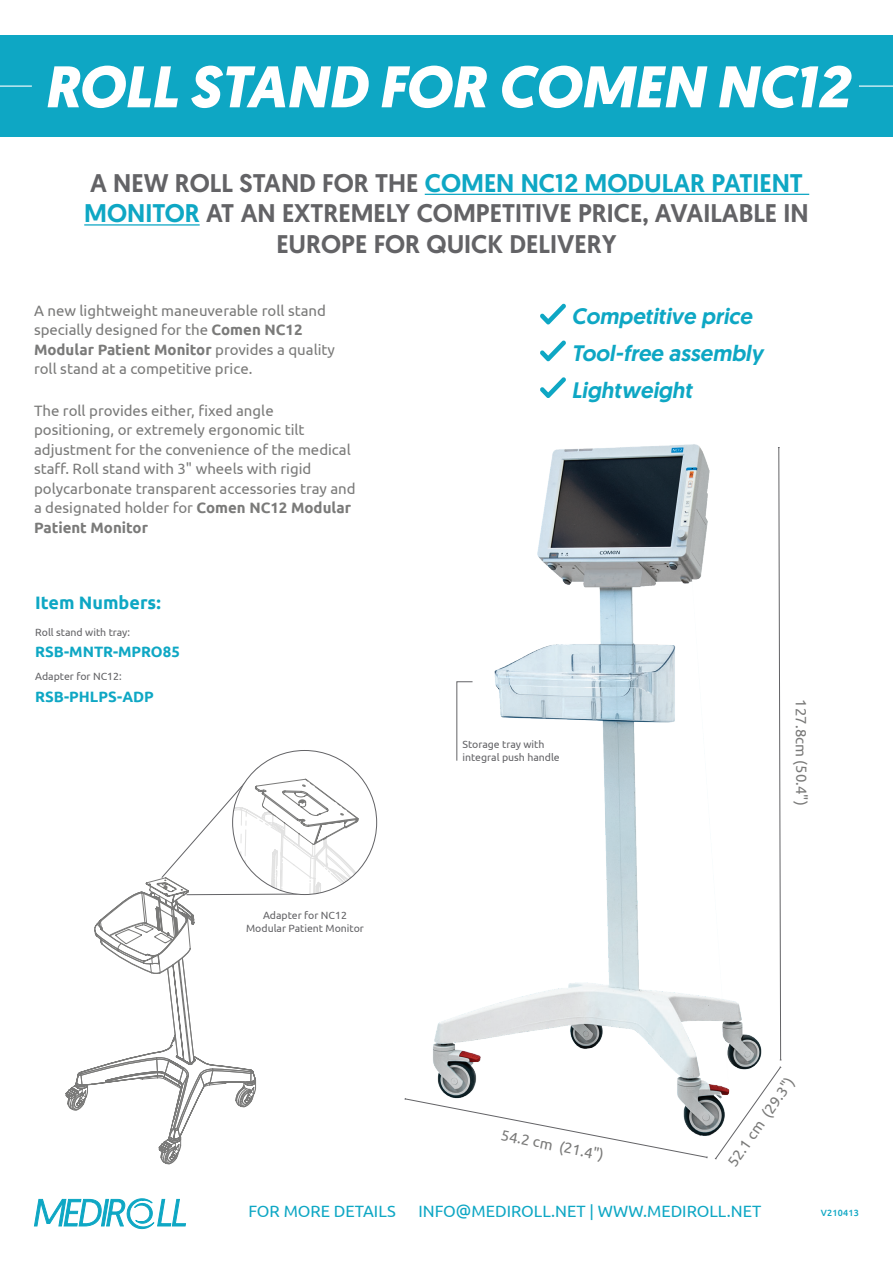
<style>
.page{position:relative;width:893px;height:1263px;background:#fff}
.page>*{position:absolute;margin:0;border:0;box-sizing:border-box;transform-origin:0 0}
.t1{font:italic 700 58.5px "Geomanist";color:#fff}
.t2{font:500 25.5px/30.6px "Geomanist";color:#636366;text-align:center}
.t3{font:italic 500 22.35px/36.8px "Geomanist";color:#0ea7c4}
.t4{font:700 18px "Ubuntu";color:#0ea7c4}
.t5{font:16.35px "Ubuntu";color:#0ea7c4}
.t6{font:15px/19.5px "Ubuntu";color:#7a7a79}
.t7{font:700 15px "Ubuntu";color:#0ea7c4}
.t8{font:10.5px/12.6px "Ubuntu";color:#636366}
.t9{font:500 9px "Ubuntu";letter-spacing:.025em;color:#0ea7c4}
.s1{color:#0ea7c4}
.s2{font-weight:700}
</style>
<div class="page">
<img style="left:433px;top:444px;width:281px;height:715px">
<svg style="left:405px;top:1098px;width:303px;height:60px"></svg>
<svg style="left:714px;top:447px;width:68px;height:713px"></svg>
<svg style="left:456px;top:681px;width:17px;height:80px"></svg>
<hr style="left:425px;top:194px;width:384px;height:1px;background:#0ea7c4">
<hr style="left:84px;top:224px;width:116px;height:2px;background:#0ea7c4">
<div style="left:0;top:36px;width:893px;height:101px;background:#0ea7c4"></div>
<hr style="left:859px;top:86px;width:34px;height:1px;background:#fff">
<hr style="left:0;top:86px;width:32px;height:1px;background:#fff">
<svg style="left:540px;top:304px;width:26px;height:20px"></svg>
<svg style="left:540px;top:341px;width:26px;height:20px"></svg>
<svg style="left:540px;top:377px;width:26px;height:21px"></svg>
<svg style="left:34px;top:1198px;width:152px;height:31px"></svg>
<svg style="left:66px;top:1082px;width:116px;height:83px"></svg>
<svg style="left:76px;top:750px;width:301px;height:389px"></svg>
<h1 class="t1" style="left:44px;top:48px;width:807px">ROLL STAND FOR COMEN NC12</h1>
<h2 class="t2" style="left:84px;top:167px;width:726px">A NEW ROLL STAND FOR THE <span class="s1">COMEN NC12 MODULAR PATIENT<br>MONITOR</span> AT AN EXTREMELY COMPETITIVE PRICE, AVAILABLE IN<br>EUROPE FOR QUICK DELIVERY</h2>
<p class="t6" style="left:34px;top:300px;width:303px">A new lightweight maneuverable roll stand specially designed for the <span class="s2">Comen NC12<br>Modular Patient Monitor</span> provides a quality roll stand at a competitive price.</p>
<p class="t6" style="left:34px;top:400px;width:323px">The roll provides either, fixed angle positioning, or extremely ergonomic tilt adjustment for the convenience of the medical staff. Roll stand with 3" wheels with rigid polycarbonate transparent accessories tray and a designated holder for <span class="s2">Comen NC12 Modular Patient Monitor</span></p>
<p class="t4" style="left:35px;top:592px;width:127px">Item Numbers:</p>
<p class="t8" style="left:35px;top:625px;width:96px">Roll stand with tray:</p>
<p class="t7" style="left:35px;top:643px;width:146px">RSB-MNTR-MPRO85</p>
<p class="t8" style="left:35px;top:670px;width:88px">Adapter for NC12:</p>
<p class="t7" style="left:35px;top:687px;width:120px">RSB-PHLPS-ADP</p>
<p class="t8" style="left:246px;top:909px;width:119px;text-align:center">Adapter for NC12<br>Modular Patient Monitor</p>
<h3 class="t3" style="left:571px;top:298px;width:193px">Competitive price<br>Tool-free assembly<br>Lightweight</h3>
<p class="t8" style="left:462px;top:738px;width:99px">Storage tray with integral push handle</p>
<p class="t6" style="left:811px;top:699px;width:107px;rotate:90deg">127.8cm )50.4 ("</p>
<p class="t5" style="left:248px;top:1202px;width:149px">FOR MORE DETAILS</p>
<p class="t6" style="left:503px;top:1125px;width:54px;rotate:11deg">54.2 cm</p>
<p class="t6" style="left:561px;top:1136px;width:47px;rotate:11deg">)21.4 ("</p>
<p class="t6" style="left:757px;top:1110px;width:47px;rotate:-55deg">(29.3")</p>
<p class="t6" style="left:723px;top:1159px;width:54px;rotate:-55deg">52.1 cm</p>
<p class="t5" style="left:418px;top:1202px;width:344px">INFO@MEDIROLL.NET | WWW.MEDIROLL.NET</p>
<p class="t9" style="left:821px;top:1207px;width:40px">V210413</p>
</div>
